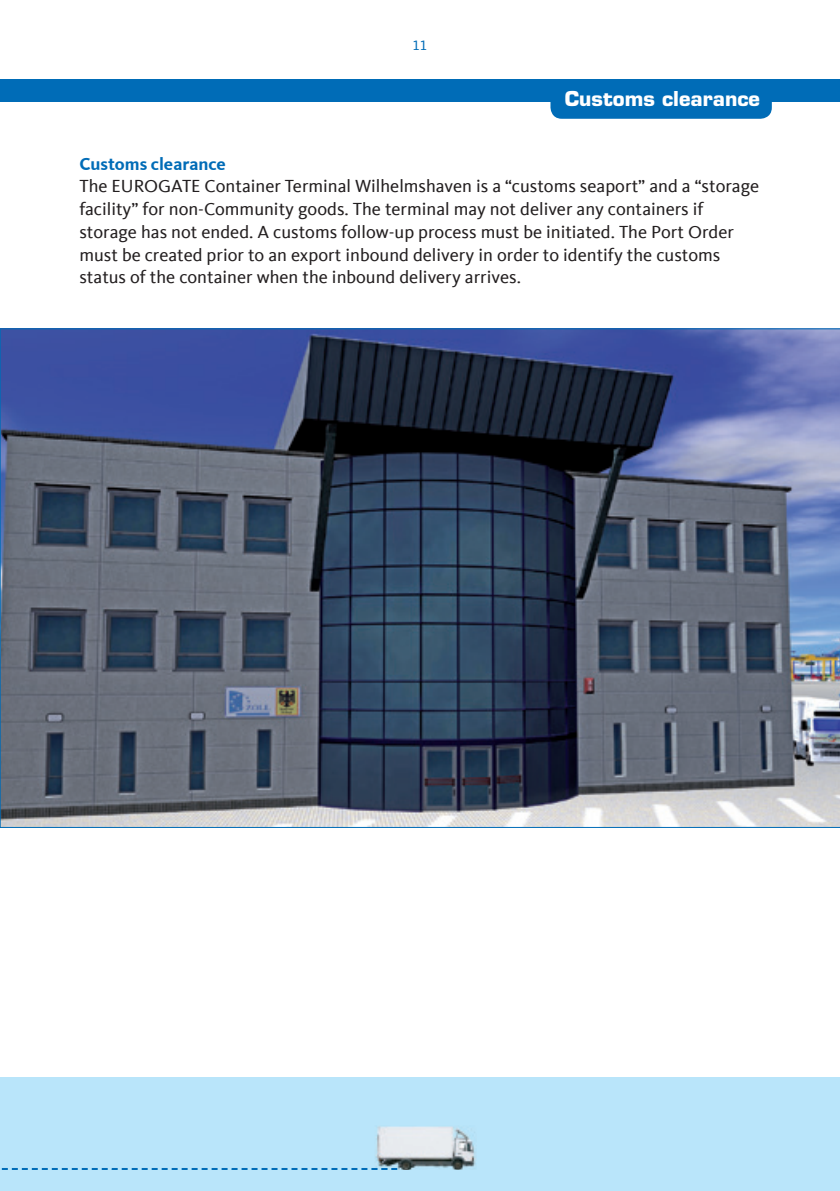
<style>
.page{position:relative;width:840px;height:1191px;background:#fff}
.page>*{position:absolute;margin:0;border:0;box-sizing:border-box;transform-origin:0 0}
.t1{font:700 20px "Eurostile LT Std";color:#fff}
.t2{font:18px/22.6px "CDU Kievit Tab";color:#231f20}
.t3{font:14px "CDU Kievit Tab";color:#006cb7}
.s1{font-weight:700;color:#006cb7}
</style>
<div class="page">
<svg style="left:0;top:328px;width:839px;height:499px;background:#4f5b75"></svg>
<div style="left:0;top:79px;width:839px;height:23px;background:#006cb7"></div>
<div style="left:0;top:1077px;width:839px;height:114px;background:#b9e5fa"></div>
<svg style="left:2px;top:1168px;width:372px;height:2px"></svg>
<img style="left:375px;top:1126px;width:101px;height:44px">
<img style="left:374px;top:1168px;width:23px;height:2px">
<div style="left:550px;top:79px;width:221px;height:40px;background:#006cb7;border-radius:11px"></div>
<p class="t3" style="left:412px;top:37px;width:16px">11</p>
<p class="t1" style="left:564px;top:87px;width:197px">customs clearance</p>
<p class="t2" style="left:79px;top:153px;width:681px"><span class="s1">Customs clearance<br></span>The EUROGATE Container Terminal Wilhelmshaven is a “customs seaport” and a “storage facility” for non-Community goods. The terminal may not deliver any containers if storage has not ended. A customs follow-up process must be initiated. The Port Order must be created prior to an export inbound delivery in order to identify the customs status of the container when the inbound delivery arrives.</p>
</div>
